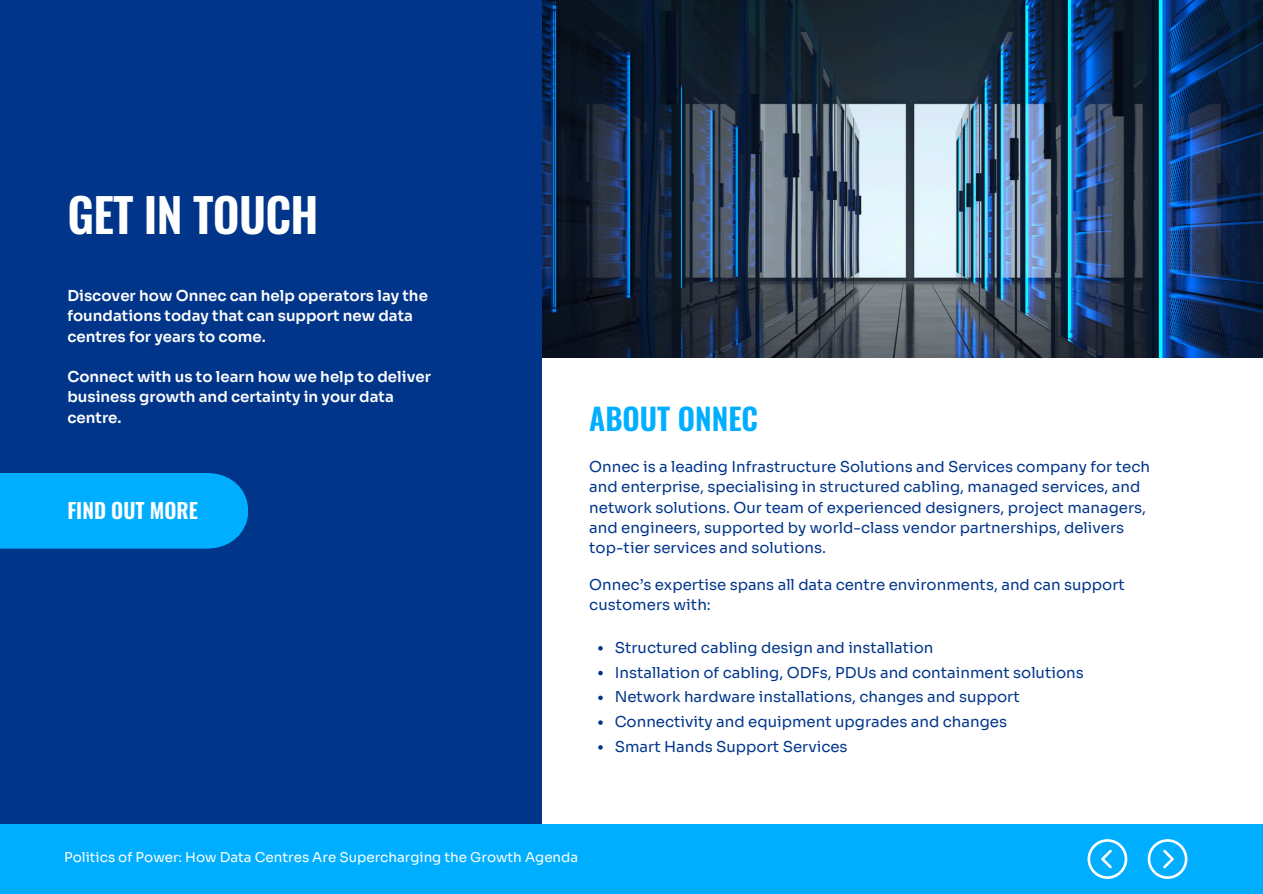
<style>
.page{position:relative;width:1263px;height:894px;background:#fff}
.page>*{position:absolute;margin:0;border:0;box-sizing:border-box;transform-origin:0 0}
.t1{font:600 46.8px "Oswald";letter-spacing:-.015em;color:#fff}
.t2{font:600 30px "Oswald";color:#00aeff}
.t3{font:600 21px "Oswald";color:#fff}
.t4{font:15px/20.2px "Sora";color:#00358a}
.t5{font:600 15px/20.2px "Sora";color:#fff}
.t6{font:13.5px "Sora";color:#fff}
</style>
<div class="page">
<img style="left:541px;top:0;width:722px;height:357px">
<div style="left:0;top:0;width:541px;height:830px;background:#00358a"></div>
<div style="left:0;top:473px;width:248px;height:75px;background:#00aeff"></div>
<div style="left:0;top:824px;width:1263px;height:69px;background:#00aeff"></div>
<svg style="left:1148px;top:839px;width:39px;height:39px"></svg>
<svg style="left:1088px;top:839px;width:39px;height:39px"></svg>
<svg style="left:598px;top:646px;width:5px;height:4px"></svg>
<svg style="left:598px;top:670px;width:5px;height:5px"></svg>
<svg style="left:598px;top:695px;width:5px;height:5px"></svg>
<svg style="left:598px;top:720px;width:5px;height:4px"></svg>
<svg style="left:598px;top:745px;width:5px;height:4px"></svg>
<h4 class="t1" style="left:67px;top:178px;width:253px">GET IN TOUCH</h4>
<h4 class="t5" style="left:67px;top:286px;width:362px">Discover how Onnec can help operators lay the foundations today that can support new data centres for years to come.</h4>
<p class="t5" style="left:67px;top:367px;width:365px">Connect with us to learn how we help to deliver business growth and certainty in your data centre.</p>
<h2 class="t3" style="left:67px;top:493px;width:132px">FIND OUT MORE</h2>
<p class="t2" style="left:589px;top:395px;width:170px">ABOUT ONNEC</p>
<p class="t4" style="left:589px;top:456px;width:562px">Onnec is a leading Infrastructure Solutions and Services company for tech and enterprise, specialising in structured cabling, managed services, and network solutions. Our team of experienced designers, project managers, and engineers, supported by world-class vendor partnerships, delivers top-tier services and solutions.</p>
<p class="t4" style="left:589px;top:574px;width:537px">Onnec’s expertise spans all data centre environments, and can support customers with:</p>
<p class="t4" style="left:615px;top:637px;width:320px">Structured cabling design and installation</p>
<p class="t4" style="left:615px;top:662px;width:471px">Installation of cabling, ODFs, PDUs and containment solutions</p>
<p class="t4" style="left:615px;top:687px;width:407px">Network hardware installations, changes and support</p>
<p class="t4" style="left:615px;top:711px;width:394px">Connectivity and equipment upgrades and changes</p>
<p class="t4" style="left:615px;top:736px;width:234px">Smart Hands Support Services</p>
<h5 class="t6" style="left:64px;top:849px;width:516px">Politics of Power: How Data Centres Are Supercharging the Growth Agenda</h5>
</div>
